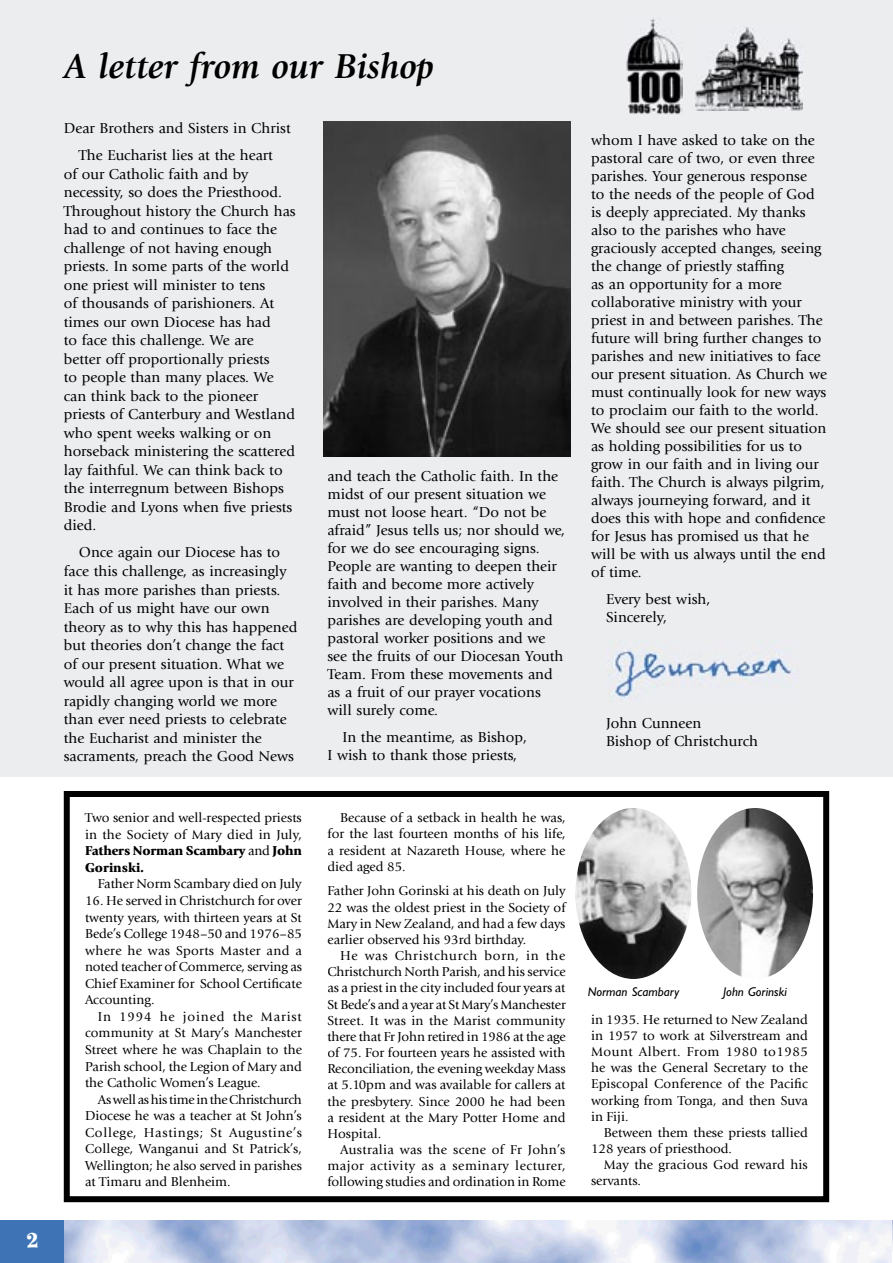
<style>
.page{position:relative;width:893px;height:1263px;background:#fff}
.page>*{position:absolute;margin:0;border:0;box-sizing:border-box;transform-origin:0 0}
.t1{font:italic 700 36px "Giovanni";color:#000}
.t2{font:27px "Spumoni LP";color:#fff}
.t3{font:15px/18px "Giovanni";color:#000}
.t4{font:13.5px/16.2px "Giovanni";color:#000;text-align:justify}
.t5{font:italic 12.75px "Gill Sans";color:#000}
.s1{font-weight:900}
</style>
<div class="page">
<svg style="left:64px;top:791px;width:765px;height:411px"></svg>
<img style="left:64px;top:1220px;width:829px;height:43px">
<div style="left:0;top:1220px;width:64px;height:43px;background:#3e74b6"></div>
<div style="left:0;top:0;width:893px;height:777px;background:#ecedef"></div>
<img style="left:324px;top:122px;width:246px;height:334px">
<img style="left:695px;top:27px;width:107px;height:84px">
<img style="left:608px;top:648px;width:187px;height:50px">
<img style="left:626px;top:18px;width:56px;height:98px">
<img style="left:697px;top:808px;width:116px;height:171px">
<img style="left:575px;top:808px;width:116px;height:171px">
<h2 class="t2" style="left:26px;top:1226px;width:13px">2</h2>
<h1 class="t1" style="left:64px;top:46px;width:372px">A letter from our Bishop</h1>
<p class="t3" style="left:64px;top:115px;width:228px;line-height:27px;text-align:center">Dear Brothers and Sisters in Christ<br>The Eucharist lies at the heart</p>
<p class="t3" style="left:64px;top:165px;width:234px;line-height:18.5px">of our Catholic faith and by necessity, so does the Priesthood.<br>Throughout history the Church has had to and continues to face the challenge of not having enough priests. In some parts of the world one priest will minister to tens<br>of thousands of parishioners. At times our own Diocese has had<br>to face this challenge. We are<br>better off proportionally priests<br>to people than many places. We can think back to the pioneer priests of Canterbury and Westland who spent weeks walking or on horseback ministering the scattered lay faithful. We can think back to the interregnum between Bishops<br>Brodie and Lyons when five priests died.</p>
<p class="t3" style="left:64px;top:543px;width:235px;line-height:18.5px;text-indent:15px">Once again our Diocese has to face this challenge, as increasingly it has more parishes than priests.<br>Each of us might have our own theory as to why this has happened but theories don’t change the fact of our present situation. What we would all agree upon is that in our rapidly changing world we more than ever need priests to celebrate the Eucharist and minister the sacraments, preach the Good News</p>
<p class="t3" style="left:327px;top:467px;width:239px">and teach the Catholic faith. In the midst of our present situation we must not loose heart. “Do not be afraid” Jesus tells us; nor should we, for we do see encouraging signs.<br>People are wanting to deepen their faith and become more actively involved in their parishes. Many parishes are developing youth and pastoral worker positions and we see the fruits of our Diocesan Youth<br>Team. From these movements and as a fruit of our prayer vocations will surely come.</p>
<p class="t3" style="left:327px;top:728px;width:201px;text-indent:15px">In the meantime, as Bishop,<br>I wish to thank those priests,</p>
<p class="t4" style="left:85px;top:810px;width:218px">Two senior and well-respected priests in the Society of Mary died in July, <span class="s1">Fathers Norman Scambary</span> and <span class="s1">John Gorinski.</span></p>
<p class="t4" style="left:98px;top:876px;width:205px">Father Norm Scambary died on July</p>
<p class="t4" style="left:85px;top:892px;width:218px">16. He served in Christchurch for over twenty years, with thirteen years at St Bede’s College 1948–50 and 1976–85 where he was Sports Master and a noted teacher of Commerce, serving as Chief Examiner for School Certificate Accounting.</p>
<p class="t4" style="left:85px;top:1008px;width:218px;text-indent:13px">In 1994 he joined the Marist community at St Mary’s Manchester Street where he was Chaplain to the Parish school, the Legion of Mary and the Catholic Women’s League.</p>
<p class="t4" style="left:85px;top:1091px;width:218px;text-indent:13px">As well as his time in the Christchurch Diocese he was a teacher at St John’s College, Hastings; St Augustine’s College, Wanganui and St Patrick’s, Wellington; he also served in parishes at Timaru and Blenheim.</p>
<p class="t4" style="left:327px;top:810px;width:240px;text-indent:13px">Because of a setback in health he was, for the last fourteen months of his life, a resident at Nazareth House, where he died aged 85.</p>
<p class="t4" style="left:327px;top:883px;width:240px">Father John Gorinski at his death on July 22 was the oldest priest in the Society of Mary in New Zealand, and had a few days earlier observed his 93rd birthday.</p>
<p class="t4" style="left:327px;top:948px;width:240px;text-indent:13px">He was Christchurch born, in the Christchurch North Parish, and his service as a priest in the city included four years at St Bede’s and a year at St Mary’s Manchester Street. It was in the Marist community there that Fr John retired in 1986 at the age of 75. For fourteen years he assisted with Reconciliation, the evening weekday Mass at 5.10pm and was available for callers at the presbytery. Since 2000 he had been a resident at the Mary Potter Home and Hospital.</p>
<p class="t4" style="left:327px;top:1142px;width:240px;text-indent:13px">Australia was the scene of Fr John’s major activity as a seminary lecturer, following studies and ordination in Rome</p>
<p class="t3" style="left:591px;top:132px;width:237px">whom I have asked to take on the pastoral care of two, or even three parishes. Your generous response<br>to the needs of the people of God is deeply appreciated. My thanks also to the parishes who have graciously accepted changes, seeing the change of priestly staffing<br>as an opportunity for a more collaborative ministry with your priest in and between parishes. The future will bring further changes to parishes and new initiatives to face our present situation. As Church we must continually look for new ways to proclaim our faith to the world.<br>We should see our present situation as holding possibilities for us to grow in our faith and in living our faith. The Church is always pilgrim, always journeying forward, and it does this with hope and confidence for Jesus has promised us that he will be with us always until the end of time.</p>
<p class="t3" style="left:606px;top:590px;width:106px">Every best wish,<br>Sincerely,</p>
<p class="t3" style="left:606px;top:714px;width:153px">John Cunneen<br>Bishop of Christchurch</p>
<p class="t5" style="left:588px;top:984px;width:93px">Norman Scambary</p>
<p class="t5" style="left:723px;top:984px;width:65px">John Gorinski</p>
<p class="t4" style="left:591px;top:1012px;width:218px">in 1935. He returned to New Zealand in 1957 to work at Silverstream and Mount Albert. From 1980 to1985 he was the General Secretary to the Episcopal Conference of the Pacific working from Tonga, and then Suva in Fiji.</p>
<p class="t4" style="left:591px;top:1124px;width:218px;text-indent:13px">Between them these priests tallied<br>128 years of priesthood.</p>
<p class="t4" style="left:591px;top:1156px;width:218px;text-indent:13px">May the gracious God reward his servants.</p>
</div>
